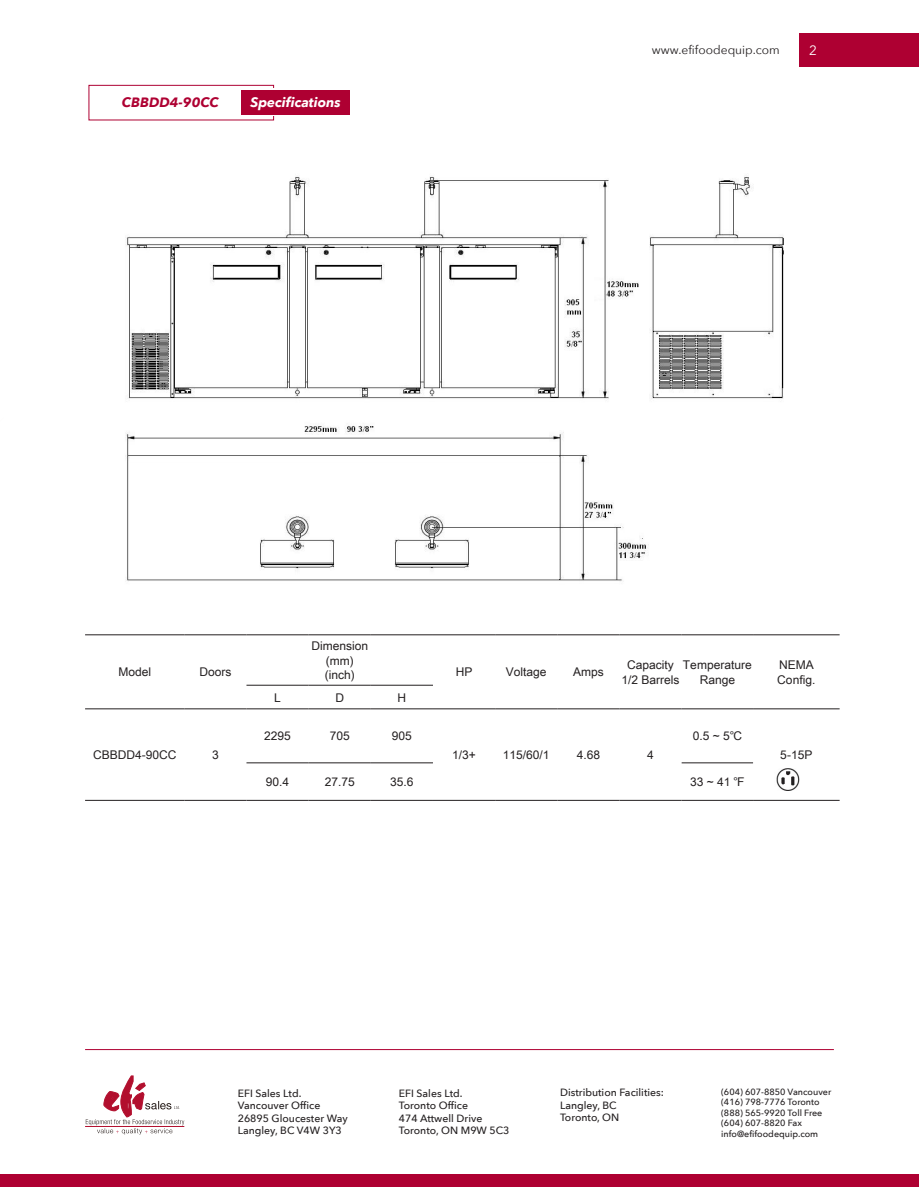
<style>
.page{position:relative;width:919px;height:1187px;background:#fff}
.page>*{position:absolute;margin:0;border:0;box-sizing:border-box;transform-origin:0 0}
.t1{font:italic 700 13.5px "Avenir Next";color:#fff}
.t2{font:italic 700 13.5px "Avenir Next";color:#ae0032}
.t3{font:13.5px "Avenir Next";color:#fff}
.t4{font:12px/14.4px "Arial Unicode MS";color:#231f20;text-align:center}
.t5{font:12px "Avenir Next";color:#231f20}
.t6{font:500 10.5px "Avenir Next";color:#231f20}
.t7{font:500 9px "Avenir Next";color:#231f20}
</style>
<div class="page">
<div style="left:0;top:1174px;width:918px;height:12px;background:#ae0032"></div>
<div style="left:799px;top:33px;width:119px;height:34px;background:#ae0032"></div>
<hr style="left:85px;top:1049px;width:748px;height:1px;background:#ae0032">
<hr style="left:85px;top:634px;width:99px;height:1px;background:#231f20">
<hr style="left:184px;top:634px;width:62px;height:1px;background:#231f20">
<hr style="left:246px;top:634px;width:62px;height:1px;background:#231f20">
<hr style="left:308px;top:634px;width:63px;height:1px;background:#231f20">
<hr style="left:371px;top:634px;width:62px;height:1px;background:#231f20">
<hr style="left:433px;top:634px;width:62px;height:1px;background:#231f20">
<hr style="left:495px;top:634px;width:62px;height:1px;background:#231f20">
<hr style="left:557px;top:634px;width:62px;height:1px;background:#231f20">
<hr style="left:619px;top:634px;width:62px;height:1px;background:#231f20">
<hr style="left:681px;top:634px;width:72px;height:1px;background:#231f20">
<hr style="left:753px;top:634px;width:86px;height:1px;background:#231f20">
<hr style="left:246px;top:685px;width:62px;height:1px;background:#231f20">
<hr style="left:308px;top:685px;width:63px;height:1px;background:#231f20">
<hr style="left:371px;top:685px;width:62px;height:1px;background:#231f20">
<hr style="left:85px;top:708px;width:99px;height:1px;background:#231f20">
<hr style="left:184px;top:708px;width:62px;height:1px;background:#231f20">
<hr style="left:246px;top:708px;width:62px;height:1px;background:#231f20">
<hr style="left:308px;top:708px;width:63px;height:1px;background:#231f20">
<hr style="left:371px;top:708px;width:62px;height:1px;background:#231f20">
<hr style="left:433px;top:708px;width:62px;height:1px;background:#231f20">
<hr style="left:495px;top:708px;width:62px;height:1px;background:#231f20">
<hr style="left:557px;top:708px;width:62px;height:1px;background:#231f20">
<hr style="left:619px;top:708px;width:62px;height:1px;background:#231f20">
<hr style="left:681px;top:708px;width:72px;height:1px;background:#231f20">
<hr style="left:753px;top:708px;width:86px;height:1px;background:#231f20">
<hr style="left:246px;top:762px;width:62px;height:1px;background:#231f20">
<hr style="left:308px;top:762px;width:63px;height:1px;background:#231f20">
<hr style="left:371px;top:762px;width:62px;height:1px;background:#231f20">
<hr style="left:681px;top:762px;width:72px;height:1px;background:#231f20">
<hr style="left:85px;top:800px;width:99px;height:1px;background:#231f20">
<hr style="left:184px;top:800px;width:62px;height:1px;background:#231f20">
<hr style="left:246px;top:800px;width:62px;height:1px;background:#231f20">
<hr style="left:308px;top:800px;width:63px;height:1px;background:#231f20">
<hr style="left:371px;top:800px;width:62px;height:1px;background:#231f20">
<hr style="left:433px;top:800px;width:62px;height:1px;background:#231f20">
<hr style="left:495px;top:800px;width:62px;height:1px;background:#231f20">
<hr style="left:557px;top:800px;width:62px;height:1px;background:#231f20">
<hr style="left:619px;top:800px;width:62px;height:1px;background:#231f20">
<hr style="left:681px;top:800px;width:72px;height:1px;background:#231f20">
<hr style="left:753px;top:800px;width:86px;height:1px;background:#231f20">
<div style="left:88px;top:85px;width:186px;height:35px;border:1px solid #ae0032"></div>
<div style="left:91px;top:89px;width:200px;height:27px;background:#fff"></div>
<div style="left:241px;top:91px;width:109px;height:24px;background:#ae0032"></div>
<img style="left:776px;top:768px;width:23px;height:22px">
<img style="left:125px;top:176px;width:659px;height:405px">
<hr style="left:85px;top:1126px;width:99px;height:1px;background:#b20f2e">
<svg style="left:86px;top:1075px;width:98px;height:59px"></svg>
<p class="t2" style="left:122px;top:91px;width:98px">CBBDD4-90CC</p>
<p class="t1" style="left:250px;top:91px;width:92px">Specifications</p>
<p class="t5" style="left:652px;top:40px;width:129px">www.efifoodequip.com</p>
<p class="t3" style="left:809px;top:38px;width:9px">2</p>
<p class="t4" style="left:118px;top:664px;width:34px">Model</p>
<p class="t4" style="left:199px;top:664px;width:34px">Doors</p>
<p class="t4" style="left:93px;top:747px;width:85px">CBBDD4-90CC</p>
<p class="t4" style="left:212px;top:747px;width:8px">3</p>
<p class="t4" style="left:311px;top:638px;width:58px">Dimension (mm) (inch)</p>
<p class="t4" style="left:274px;top:690px;width:8px">L</p>
<p class="t4" style="left:335px;top:690px;width:10px">D</p>
<p class="t4" style="left:397px;top:690px;width:10px">H</p>
<p class="t4" style="left:264px;top:728px;width:28px">2295</p>
<p class="t4" style="left:330px;top:728px;width:22px">705</p>
<p class="t4" style="left:392px;top:728px;width:22px">905</p>
<p class="t4" style="left:455px;top:664px;width:18px">HP</p>
<p class="t4" style="left:506px;top:664px;width:42px">Voltage</p>
<p class="t4" style="left:573px;top:664px;width:32px">Amps</p>
<p class="t4" style="left:627px;top:657px;width:48px">Capacity</p>
<p class="t4" style="left:621px;top:672px;width:60px">1/2 Barrels</p>
<p class="t4" style="left:683px;top:657px;width:70px">Temperature</p>
<p class="t4" style="left:699px;top:672px;width:37px">Range</p>
<p class="t4" style="left:692px;top:728px;width:51px">0.5 ~ 5℃</p>
<p class="t4" style="left:452px;top:747px;width:25px">1/3+</p>
<p class="t4" style="left:503px;top:747px;width:48px">115/60/1</p>
<p class="t4" style="left:576px;top:747px;width:25px">4.68</p>
<p class="t4" style="left:647px;top:747px;width:8px">4</p>
<p class="t4" style="left:779px;top:657px;width:36px">NEMA</p>
<p class="t4" style="left:777px;top:672px;width:40px">Config.</p>
<p class="t4" style="left:780px;top:747px;width:34px">5-15P</p>
<p class="t4" style="left:266px;top:774px;width:25px">90.4</p>
<p class="t4" style="left:325px;top:774px;width:32px">27.75</p>
<p class="t4" style="left:390px;top:774px;width:25px">35.6</p>
<p class="t4" style="left:690px;top:774px;width:56px">33 ~ 41 ℉</p>
<p class="t6" style="left:238px;top:1083px;width:65px">EFI Sales Ltd.</p>
<p class="t6" style="left:238px;top:1096px;width:84px">Vancouver Office</p>
<p class="t6" style="left:238px;top:1108px;width:111px">26895 Gloucester Way</p>
<p class="t6" style="left:238px;top:1121px;width:106px">Langley, BC V4W 3Y3</p>
<p class="t6" style="left:399px;top:1083px;width:65px">EFI Sales Ltd.</p>
<p class="t6" style="left:399px;top:1096px;width:71px">Toronto Office</p>
<p class="t6" style="left:399px;top:1108px;width:85px">474 Attwell Drive</p>
<p class="t6" style="left:399px;top:1121px;width:112px">Toronto, ON M9W 5C3</p>
<p class="t6" style="left:560px;top:1083px;width:105px">Distribution Facilities:</p>
<p class="t6" style="left:560px;top:1096px;width:58px">Langley, BC</p>
<p class="t6" style="left:560px;top:1108px;width:61px">Toronto, ON</p>
<p class="t7" style="left:721px;top:1083px;width:112px">(604) 607-8850 Vancouver</p>
<p class="t7" style="left:721px;top:1094px;width:100px">(416) 798-7776 Toronto</p>
<p class="t7" style="left:721px;top:1104px;width:103px">(888) 565-9920 Toll Free</p>
<p class="t7" style="left:721px;top:1115px;width:82px">(604) 607-8820 Fax</p>
<p class="t7" style="left:721px;top:1125px;width:99px">info@efifoodequip.com</p>
</div>
